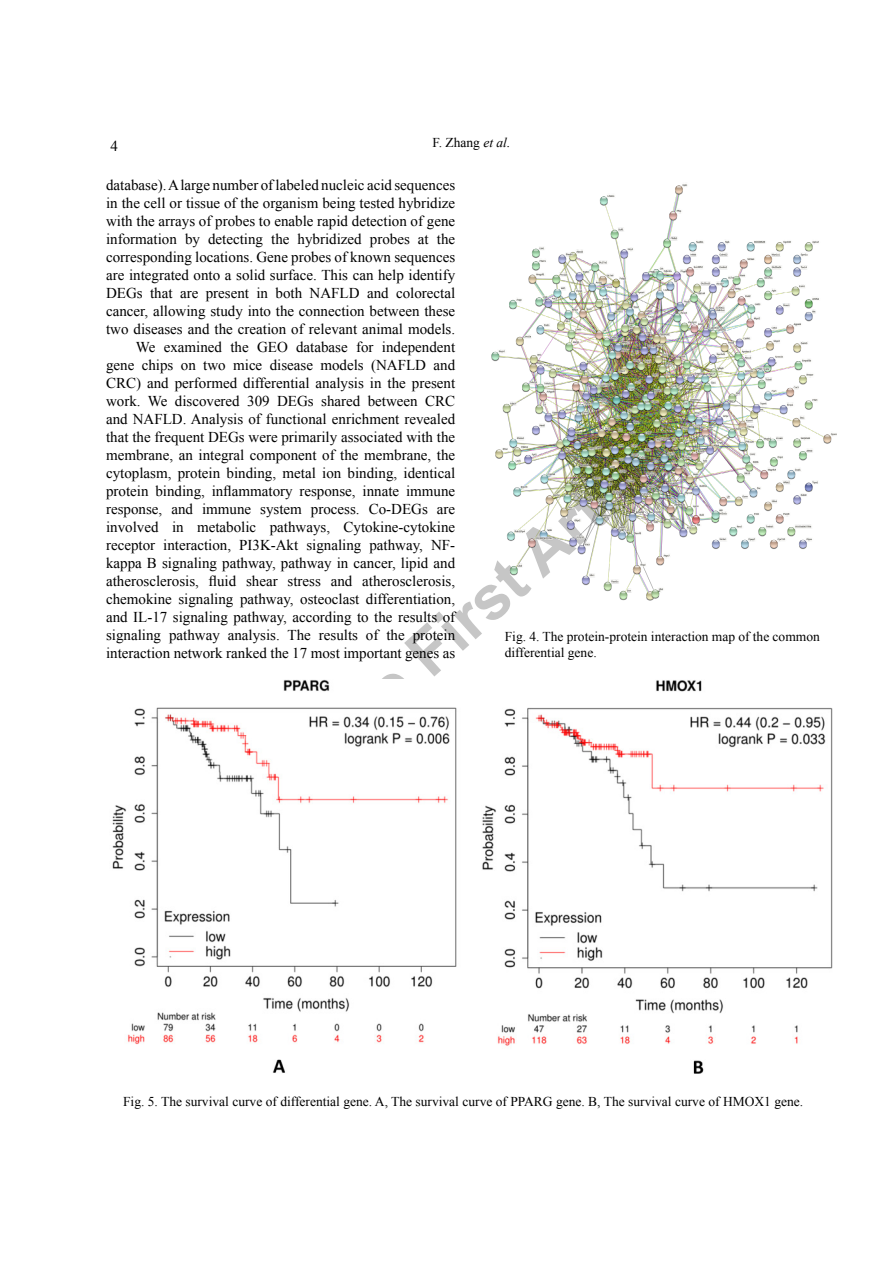
<style>
.page{position:relative;width:893px;height:1263px;background:#fff}
.page>*{position:absolute;margin:0;border:0;box-sizing:border-box;transform-origin:0 0}
.t1{font:700 63px "Arial";color:#c6c6c6}
.t2{font:15px/18px "Times New Roman";color:#000;text-align:right}
.t3{font:13.5px/16.2px "Times New Roman";color:#000}
.s1{font-style:italic}
</style>
<div class="page">
<img style="left:491px;top:184px;width:346px;height:417px">
<img style="left:112px;top:679px;width:721px;height:395px">
<p class="t2" style="left:110px;top:137px;width:9px">4</p>
<p class="t3" style="left:432px;top:134px;width:80px">F. Zhang <span class="s1">et al.</span></p>
<p class="t2" style="left:106px;top:176px;width:351px">database). A large number of labeled nucleic acid sequences in the cell or tissue of the organism being tested hybridize with the arrays of probes to enable rapid detection of gene information by detecting the hybridized probes at the corresponding locations. Gene probes of known sequences are integrated onto a solid surface. This can help identify DEGs that are present in both NAFLD and colorectal cancer, allowing study into the connection between these two diseases and the creation of relevant animal models.<br>We examined the GEO database for independent gene chips on two mice disease models (NAFLD and CRC) and performed differential analysis in the present work. We discovered 309 DEGs shared between CRC and NAFLD. Analysis of functional enrichment revealed that the frequent DEGs were primarily associated with the membrane, an integral component of the membrane, the cytoplasm, protein binding, metal ion binding, identical protein binding, inflammatory response, innate immune response, and immune system process. Co-DEGs are involved in metabolic pathways, Cytokine-cytokine receptor interaction, PI3K-Akt signaling pathway, NF&shy;kappa B signaling pathway, pathway in cancer, lipid and atherosclerosis, fluid shear stress and atherosclerosis, chemokine signaling pathway, osteoclast differentiation, and IL-17 signaling pathway, according to the results of signaling pathway analysis. The results of the protein interaction network ranked the 17 most important genes as</p>
<h1 class="t1" style="left:230px;top:775px;width:561px;rotate:-42deg">Online First Article</h1>
<p class="t3" style="left:505px;top:628px;width:317px">Fig. 4. The protein-protein interaction map of the common differential gene.</p>
<p class="t3" style="left:123px;top:1093px;width:682px">Fig. 5. The survival curve of differential gene. A, The survival curve of PPARG gene. B, The survival curve of HMOX1 gene.</p>
</div>
